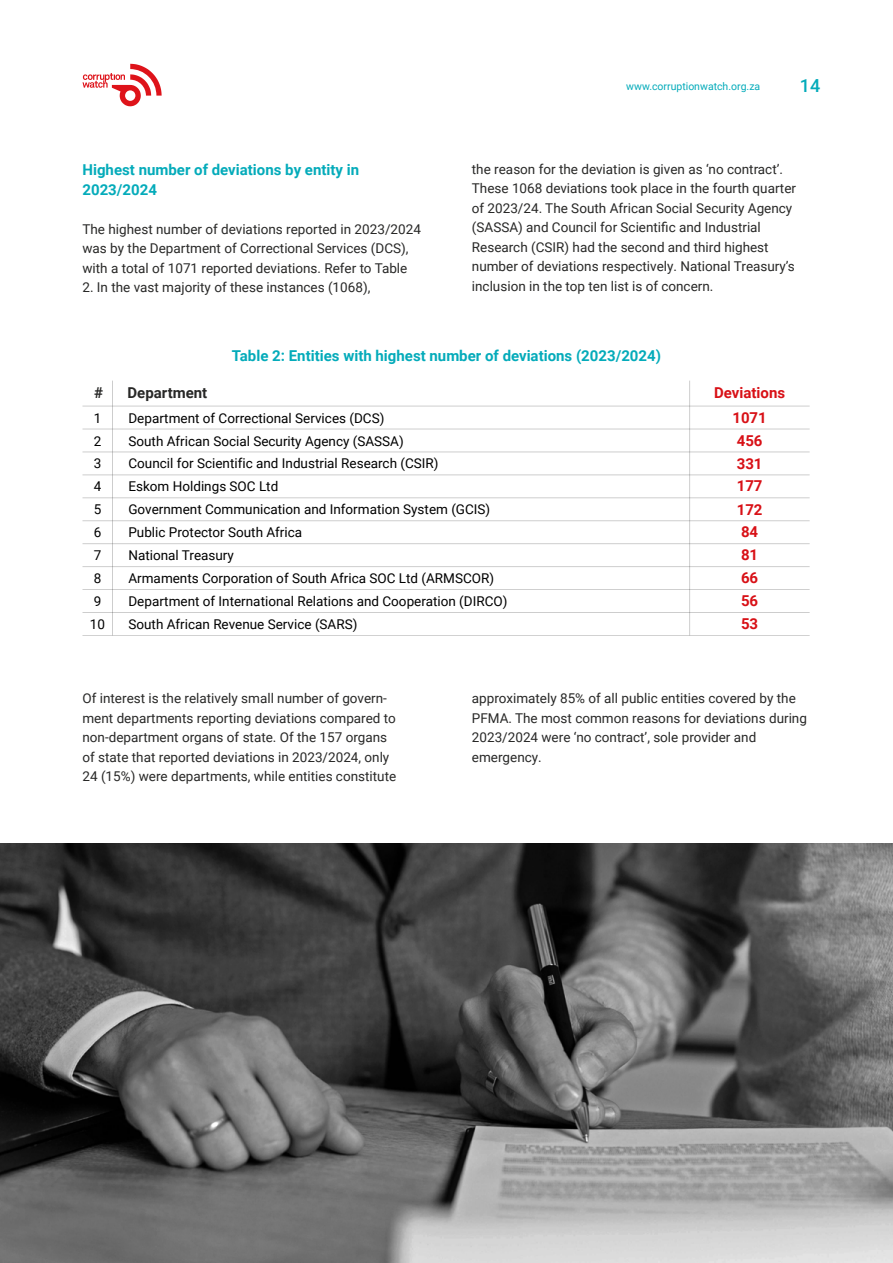
<style>
.page{position:relative;width:893px;height:1263px;background:#fff}
.page>*{position:absolute;margin:0;border:0;box-sizing:border-box;transform-origin:0 0}
.t1{font:500 18px "Roboto";color:#04abba}
.t2{font:700 15px/19.5px "Roboto";color:#04abba}
.t3{font:700 15px/23px "Roboto";color:#d81016}
.t4{font:700 15px "Roboto";color:#282827}
.t5{font:13.5px/19.5px "Roboto";color:#282827}
.t6{font:13.5px/23px "Roboto";color:#000}
.t7{font:10.5px "Roboto";color:#04abba}
</style>
<div class="page">
<svg style="left:82px;top:64px;width:80px;height:42px"></svg>
<img style="left:0;top:843px;width:893px;height:420px">
<hr style="left:112px;top:381px;width:1px;height:254px;background:#000">
<hr style="left:82px;top:406px;width:728px;height:1px;background:#000">
<hr style="left:82px;top:429px;width:728px;height:1px;background:#000">
<hr style="left:82px;top:452px;width:728px;height:1px;background:#000">
<hr style="left:82px;top:474px;width:728px;height:1px;background:#000">
<hr style="left:82px;top:497px;width:728px;height:1px;background:#000">
<hr style="left:82px;top:520px;width:728px;height:1px;background:#000">
<hr style="left:82px;top:543px;width:728px;height:1px;background:#000">
<hr style="left:82px;top:566px;width:728px;height:1px;background:#000">
<hr style="left:82px;top:589px;width:728px;height:1px;background:#000">
<hr style="left:689px;top:381px;width:1px;height:254px;background:#000">
<hr style="left:82px;top:635px;width:728px;height:1px;background:#000">
<hr style="left:82px;top:612px;width:728px;height:1px;background:#000">
<p class="t2" style="left:82px;top:161px;width:278px">Highest number of deviations by entity in<br>2023/2024</p>
<p class="t5" style="left:82px;top:220px;width:340px">The highest number of deviations reported in 2023/2024 was by the Department of Correctional Services (DCS), with a total of 1071 reported deviations. Refer to Table</p>
<p class="t5" style="left:82px;top:279px;width:289px">2. In the vast majority of these instances (1068),</p>
<p class="t7" style="left:626px;top:82px;width:135px">www.corruptionwatch.org.za</p>
<h1 class="t1" style="left:800px;top:78px;width:22px">14</h1>
<p class="t5" style="left:472px;top:160px;width:326px">the reason for the deviation is given as ‘no contract’.<br>These 1068 deviations took place in the fourth quarter of 2023/24. The South African Social Security Agency (SASSA) and Council for Scientific and Industrial Research (CSIR) had the second and third highest number of deviations respectively. National Treasury’s inclusion in the top ten list is of concern.</p>
<p class="t4" style="left:94px;top:387px;width:10px">#</p>
<p class="t6" style="left:90px;top:407px;width:17px">1<br>2<br>3<br>4<br>5<br>6<br>7<br>8<br>9<br>10</p>
<p class="t2" style="left:232px;top:347px;width:431px">Table 2: Entities with highest number of deviations (2023/2024)</p>
<p class="t4" style="left:127px;top:387px;width:81px">Department</p>
<p class="t3" style="left:714px;top:382px;width:72px">Deviations</p>
<p class="t6" style="left:128px;top:407px;width:381px">Department of Correctional Services (DCS)<br>South African Social Security Agency (SASSA)<br>Council for Scientific and Industrial Research (CSIR)<br>Eskom Holdings SOC Ltd<br>Government Communication and Information System (GCIS)<br>Public Protector South Africa<br>National Treasury<br>Armaments Corporation of South Africa SOC Ltd (ARMSCOR)<br>Department of International Relations and Cooperation (DIRCO)<br>South African Revenue Service (SARS)</p>
<p class="t3" style="left:732px;top:407px;width:36px">1071<br>456<br>331<br>177<br>172<br>84<br>81<br>66<br>56<br>53</p>
<p class="t5" style="left:82px;top:689px;width:315px">Of interest is the relatively small number of govern&shy;ment departments reporting deviations compared to non-department organs of state. Of the 157 organs of state that reported deviations in 2023/2024, only 24 (15%) were departments, while entities constitute</p>
<p class="t5" style="left:472px;top:689px;width:337px">approximately 85% of all public entities covered by the PFMA. The most common reasons for deviations during 2023/2024 were ‘no contract’, sole provider and emergency.</p>
</div>
